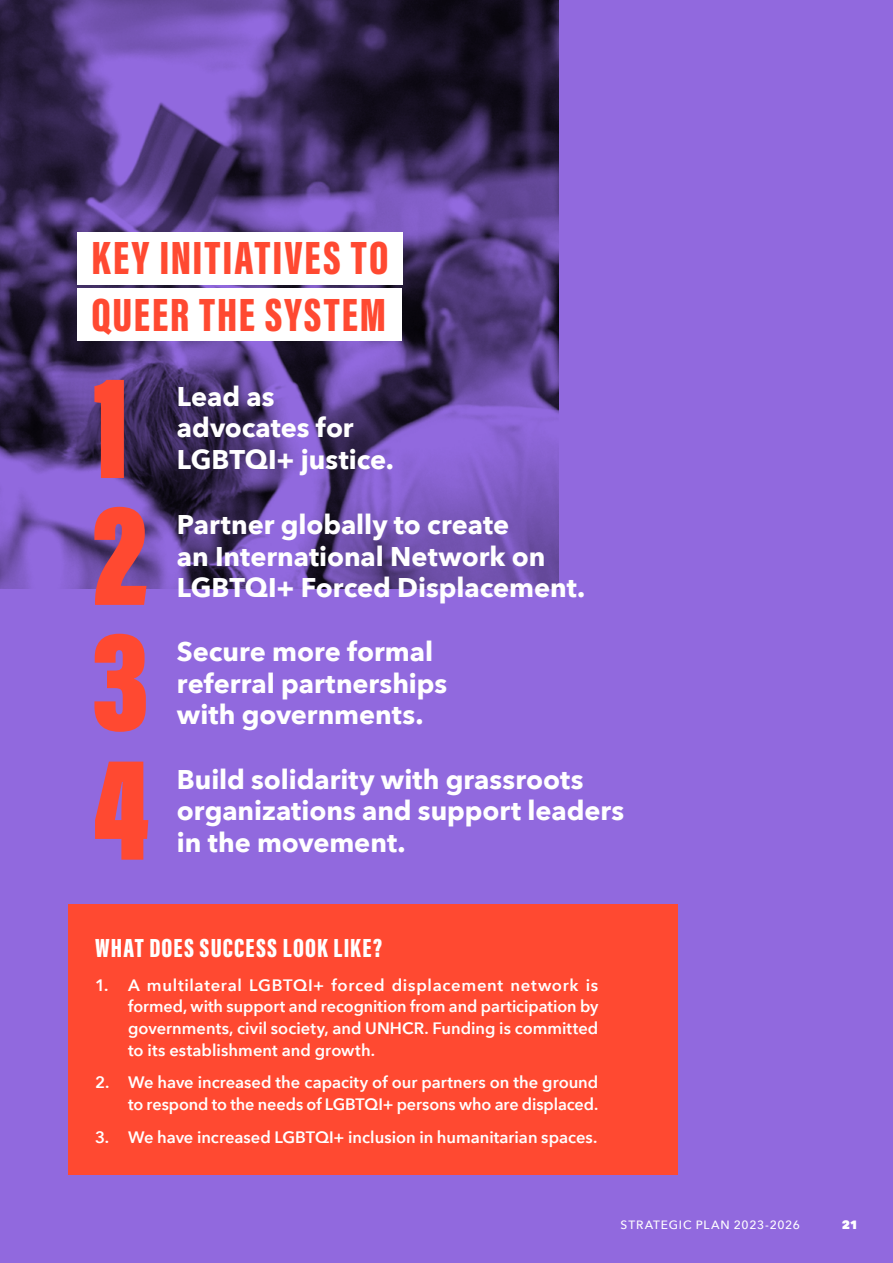
<style>
.page{position:relative;width:893px;height:1263px;background:#9169de}
.page>*{position:absolute;margin:0;border:0;box-sizing:border-box;transform-origin:0 0}
.t1{font:48px/56.2px "Acumin Variable Concept";letter-spacing:.04em;color:#ff4931}
.t2{font:700 27px/31.5px "Avenir Next";color:#fff}
.t3{font:27px "Acumin Variable Concept";letter-spacing:.04em;color:#fff}
.t4{font:600 16.5px/21.8px "Avenir Next";color:#fff;text-align:justify}
.t5{font:500 12px "Avenir Next";letter-spacing:.055em;color:#fff}
.t6{font:800 12px "Avenir Next";color:#fff}
</style>
<div class="page">
<div style="left:68px;top:904px;width:610px;height:271px;background:#ff4931"></div>
<img style="left:0;top:0;width:558px;height:589px">
<svg style="left:94px;top:380px;width:30px;height:98px;background:#db453f"></svg>
<svg style="left:94px;top:507px;width:53px;height:98px;background:#cd4a57"></svg>
<svg style="left:94px;top:634px;width:52px;height:98px"></svg>
<svg style="left:95px;top:761px;width:53px;height:99px"></svg>
<div style="left:77px;top:232px;width:326px;height:52px;background:#fff"></div>
<div style="left:77px;top:289px;width:324px;height:52px;background:#fff"></div>
<h1 class="t1" style="left:92px;top:228px;width:299px">KEY INITIATIVES TO<br>QUEER THE SYSTEM</h1>
<h2 class="t2" style="left:177px;top:380px;width:219px">Lead as advocates for<br>LGBTQI+ justice.</h2>
<h2 class="t2" style="left:177px;top:509px;width:410px">Partner globally to create<br>an International Network on<br>LGBTQI+ Forced Displacement.</h2>
<h2 class="t2" style="left:177px;top:635px;width:272px">Secure more formal referral partnerships with governments.</h2>
<h2 class="t2" style="left:177px;top:763px;width:449px">Build solidarity with grassroots organizations and support leaders in the movement.</h2>
<h2 class="t3" style="left:95px;top:929px;width:289px">WHAT DOES SUCCESS LOOK LIKE?</h2>
<p class="t4" style="left:128px;top:973px;width:472px;text-indent:-33px">1. A multilateral LGBTQI+ forced displacement network is formed, with support and recognition from and participation by governments, civil society, and UNHCR. Funding is committed to its establishment and growth.</p>
<p class="t4" style="left:95px;top:1071px;width:505px;text-align:right">2. We have increased the capacity of our partners on the ground to respond to the needs of LGBTQI+ persons who are displaced.</p>
<p class="t4" style="left:95px;top:1126px;width:504px">3. We have increased LGBTQI+ inclusion in humanitarian spaces.</p>
<p class="t5" style="left:621px;top:1214px;width:181px">STRATEGIC PLAN 2023-2026</p>
<p class="t6" style="left:842px;top:1217px;width:18px">21</p>
</div>
